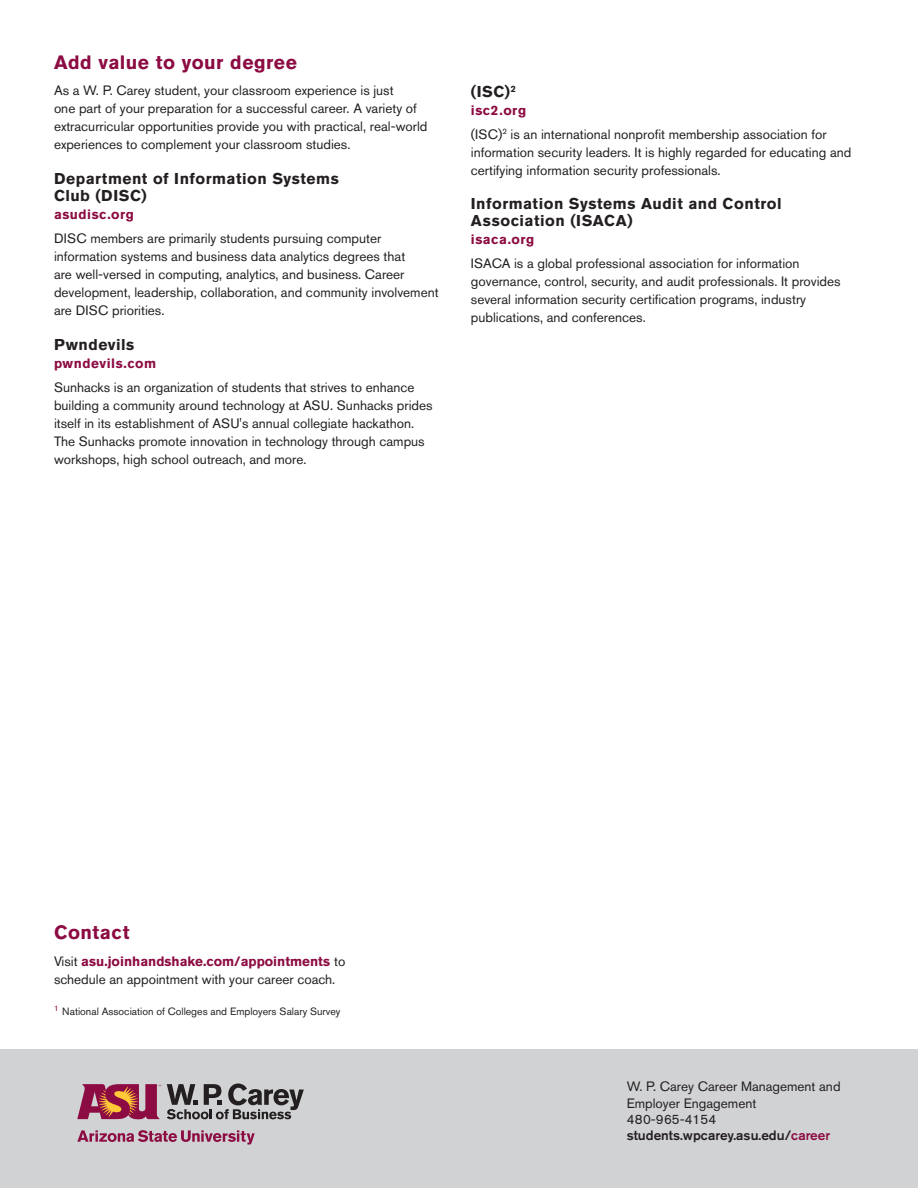
<style>
.page{position:relative;width:918px;height:1188px;background:#fff}
.page>*{position:absolute;margin:0;border:0;box-sizing:border-box;transform-origin:0 0}
.t1{font:700 19.2px "Akzidenz Grotesk Pro";letter-spacing:.025em;color:#8c0b42}
.t2{font:700 15.6px/17.1px "Akzidenz Grotesk Pro";letter-spacing:.03em;color:#231f20}
.t3{font:13.5px/18px "Akzidenz Grotesk Std";color:#231f20}
.t4{font:700 13.5px "Akzidenz Grotesk Std";letter-spacing:.04em;color:#8c0b42}
.t5{font:10.5px "Akzidenz Grotesk Std";color:#231f20}
.s1{font-weight:700;color:#8c0b42}
.s2{font-weight:500}
.s3{font-weight:500;color:#8c0b42}
</style>
<div class="page">
<div style="left:0;top:1049px;width:918px;height:139px;background:#d1d2d4"></div>
<svg style="left:77px;top:1084px;width:84px;height:36px"></svg>
<svg style="left:77px;top:1130px;width:178px;height:15px"></svg>
<svg style="left:167px;top:1083px;width:137px;height:36px"></svg>
<h1 class="t1" style="left:54px;top:50px;width:245px">Add value to your degree</h1>
<p class="t3" style="left:54px;top:82px;width:375px">As a W. P. Carey student, your classroom experience is just<br>one part of your preparation for a successful career. A variety of extracurricular opportunities provide you with practical, real-world experiences to complement your classroom studies.</p>
<p class="t2" style="left:54px;top:169px;width:286px">Department of Information Systems<br>Club (DISC)</p>
<p class="t4" style="left:54px;top:206px;width:82px">asudisc.org</p>
<p class="t3" style="left:54px;top:229px;width:386px">DISC members are primarily students pursuing computer information systems and business data analytics degrees that<br>are well-versed in computing, analytics, and business. Career development, leadership, collaboration, and community involvement are DISC priorities.</p>
<p class="t2" style="left:54px;top:336px;width:82px">Pwndevils</p>
<p class="t4" style="left:54px;top:355px;width:104px">pwndevils.com</p>
<p class="t3" style="left:54px;top:378px;width:380px">Sunhacks is an organization of students that strives to enhance building a community around technology at ASU. Sunhacks prides itself in its establishment of ASU's annual collegiate hackathon.<br>The Sunhacks promote innovation in technology through campus workshops, high school outreach, and more.</p>
<p class="t2" style="left:471px;top:83px;width:47px">(ISC)<sup>2</sup></p>
<p class="t3" style="left:471px;top:98px;width:357px;line-height:24px"><span class="s1">isc2.org<br></span>(ISC)<sup>2</sup> is an international nonprofit membership association for</p>
<p class="t3" style="left:471px;top:143px;width:382px">information security leaders. It is highly regarded for educating and certifying information security professionals.</p>
<p class="t2" style="left:471px;top:195px;width:312px">Information Systems Audit and Control<br>Association (ISACA)</p>
<p class="t4" style="left:471px;top:232px;width:65px">isaca.org</p>
<p class="t3" style="left:471px;top:254px;width:371px">ISACA is a global professional association for information governance, control, security, and audit professionals. It provides several information security certification programs, industry publications, and conferences.</p>
<h1 class="t1" style="left:54px;top:920px;width:77px">Contact</h1>
<p class="t3" style="left:54px;top:952px;width:293px">Visit <span class="s1">asu.joinhandshake.com/appointments</span> to schedule an appointment with your career coach.</p>
<p class="t5" style="left:54px;top:1005px;width:288px"><sup>1</sup> National Association of Colleges and Employers Salary Survey</p>
<p class="t3" style="left:627px;top:1079px;width:215px;line-height:16.2px">W. P. Carey Career Management and<br>Employer Engagement<br>480-965-4154 <span class="s2">students.wpcarey.asu.edu/</span><span class="s3">career</span></p>
</div>
